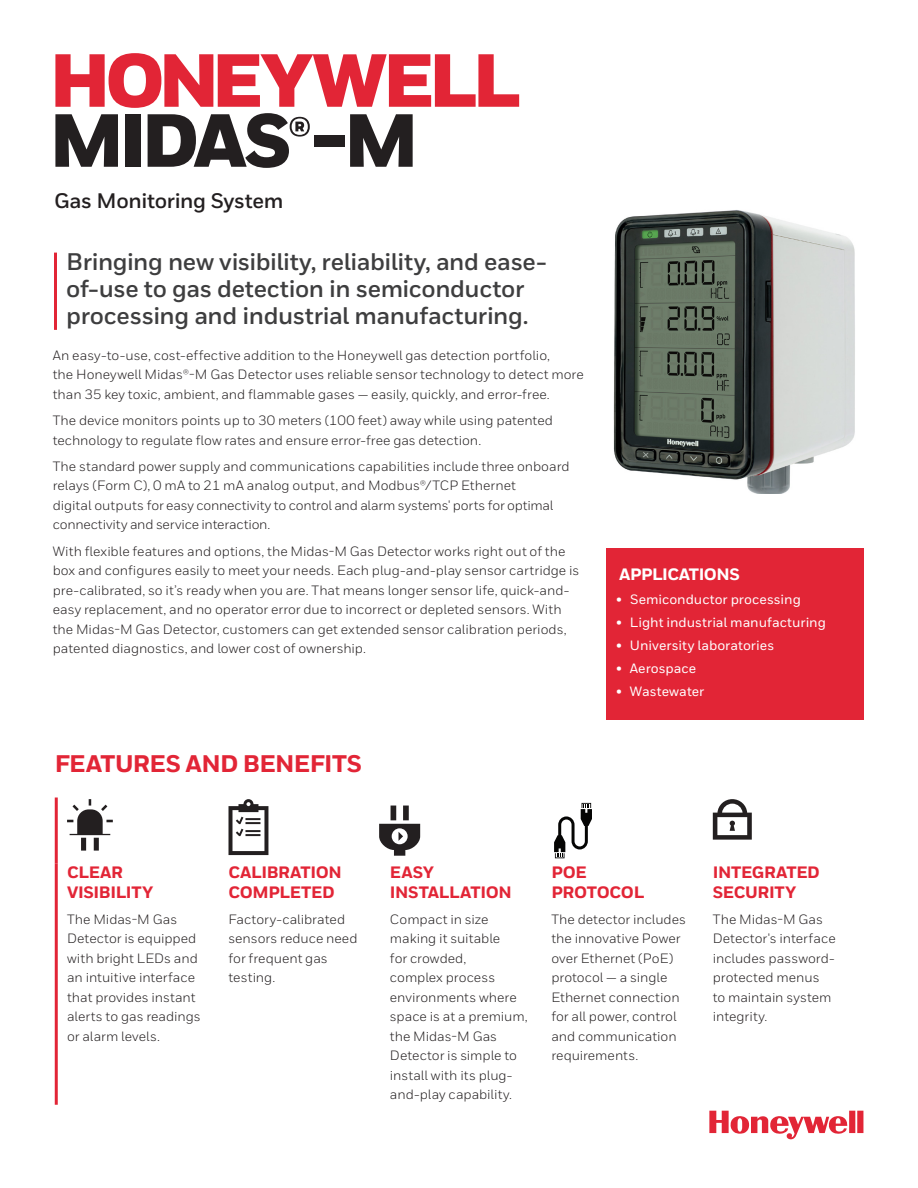
<style>
.page{position:relative;width:918px;height:1188px;background:#fff}
.page>*{position:absolute;margin:0;border:0;box-sizing:border-box;transform-origin:0 0}
._01_Cover__Heading_A{font:900 75px/60px "Honeywell Sans";letter-spacing:-.075em;color:#e22536}
._01_Cover__Heading_A-2{font:700 24px/27px "Honeywell Sans";letter-spacing:-.015em;color:#3e3e3f}
._07_Inside__Intro_He{font:800 24px "Honeywell Sans";letter-spacing:-.025em;color:#e22536}
._01_Cover__Heading_A-3{font:700 21px "Honeywell Sans";letter-spacing:-.015em;color:#231f20}
._09_Inside__Body_Hea{font:800 16.5px/19.5px "Honeywell Sans";letter-spacing:-.02em;color:#e22536}
.Red_Sidebar__Heading{font:800 16.5px "Honeywell Sans";letter-spacing:-.035em;color:#fff}
._10_Inside__Body_Tex{font:13.5px/19.5px "Honeywell Sans";color:#231f20}
._08_Inside__Intro_Te{font:13.5px/19.5px "Honeywell Sans";color:#231f20}
.t1{font:500 13.5px "Honeywell Sans";color:#fff}
.s1{color:#231f20}
</style>
<div class="page">
<img style="left:613px;top:210px;width:242px;height:283px">
<svg style="left:709px;top:1111px;width:154px;height:29px"></svg>
<hr style="left:54px;top:253px;width:3px;height:77px;background:#e22536">
<div style="left:606px;top:548px;width:258px;height:171px;background:#e22536"></div>
<hr style="left:55px;top:798px;width:3px;height:66px;background:#e22536">
<hr style="left:55px;top:864px;width:3px;height:241px;background:#e22536">
<svg style="left:67px;top:799px;width:46px;height:52px"></svg>
<svg style="left:229px;top:799px;width:39px;height:56px"></svg>
<svg style="left:379px;top:806px;width:41px;height:50px"></svg>
<svg style="left:554px;top:803px;width:38px;height:55px"></svg>
<svg style="left:713px;top:799px;width:39px;height:41px"></svg>
<p class="_01_Cover__Heading_A" style="left:49px;top:54px;width:473px">HONEYWELL<br><span class="s1">MIDAS</span><sup>®</sup><span class="s1">-M</span></p>
<p class="_01_Cover__Heading_A-3" style="left:54px;top:188px;width:231px">Gas Monitoring System</p>
<p class="_01_Cover__Heading_A-2" style="left:66px;top:249px;width:482px">Bringing new visibility, reliability, and ease&shy;of-use to gas detection in semiconductor processing and industrial manufacturing.</p>
<p class="_08_Inside__Intro_Te" style="left:53px;top:345px;width:533px">An easy-to-use, cost-effective addition to the Honeywell gas detection portfolio,<br>the Honeywell Midas®-M Gas Detector uses reliable sensor technology to detect more than 35 key toxic, ambient, and flammable gases — easily, quickly, and error-free.</p>
<p class="_10_Inside__Body_Tex" style="left:53px;top:411px;width:502px">The device monitors points up to 30 meters (100 feet) away while using patented technology to regulate flow rates and ensure error-free gas detection.</p>
<p class="_10_Inside__Body_Tex" style="left:53px;top:456px;width:518px">The standard power supply and communications capabilities include three onboard relays (Form C), 0 mA to 21 mA analog output, and Modbus®/TCP Ethernet<br>digital outputs for easy connectivity to control and alarm systems' ports for optimal connectivity and service interaction.</p>
<p class="_10_Inside__Body_Tex" style="left:53px;top:541px;width:528px">With flexible features and options, the Midas-M Gas Detector works right out of the box and configures easily to meet your needs. Each plug-and-play sensor cartridge is pre-calibrated, so it’s ready when you are. That means longer sensor life, quick-and&shy;easy replacement, and no operator error due to incorrect or depleted sensors. With the Midas-M Gas Detector, customers can get extended sensor calibration periods, patented diagnostics, and lower cost of ownership.</p>
<p class="_07_Inside__Intro_He" style="left:55px;top:749px;width:309px">FEATURES AND BENEFITS</p>
<p class="Red_Sidebar__Heading" style="left:619px;top:564px;width:122px">APPLICATIONS</p>
<p class="t1" style="left:616px;top:591px;width:186px">• Semiconductor processing</p>
<p class="t1" style="left:616px;top:614px;width:211px">• Light industrial manufacturing</p>
<p class="t1" style="left:616px;top:637px;width:160px">• University laboratories</p>
<p class="t1" style="left:616px;top:660px;width:82px">• Aerospace</p>
<p class="t1" style="left:616px;top:683px;width:90px">• Wastewater</p>
<p class="_09_Inside__Body_Hea" style="left:67px;top:863px;width:88px">CLEAR<br>VISIBILITY</p>
<p class="_10_Inside__Body_Tex" style="left:67px;top:909px;width:135px">The Midas-M Gas<br>Detector is equipped with bright LEDs and an intuitive interface that provides instant alerts to gas readings or alarm levels.</p>
<p class="_09_Inside__Body_Hea" style="left:229px;top:863px;width:115px">CALIBRATION<br>COMPLETED</p>
<p class="_10_Inside__Body_Tex" style="left:229px;top:909px;width:131px">Factory-calibrated sensors reduce need for frequent gas testing.</p>
<p class="_09_Inside__Body_Hea" style="left:390px;top:863px;width:123px">EASY<br>INSTALLATION</p>
<p class="_10_Inside__Body_Tex" style="left:390px;top:909px;width:139px">Compact in size making it suitable<br>for crowded,<br>complex process environments where space is at a premium, the Midas-M Gas<br>Detector is simple to install with its plug&shy;and-play capability.</p>
<p class="_09_Inside__Body_Hea" style="left:551px;top:863px;width:94px">POE<br>PROTOCOL</p>
<p class="_10_Inside__Body_Tex" style="left:551px;top:909px;width:136px">The detector includes the innovative Power over Ethernet (PoE) protocol — a single<br>Ethernet connection for all power, control and communication requirements.</p>
<p class="_09_Inside__Body_Hea" style="left:713px;top:863px;width:109px">INTEGRATED<br>SECURITY</p>
<p class="_10_Inside__Body_Tex" style="left:713px;top:909px;width:124px">The Midas-M Gas<br>Detector's interface includes password&shy;protected menus<br>to maintain system integrity.</p>
</div>
